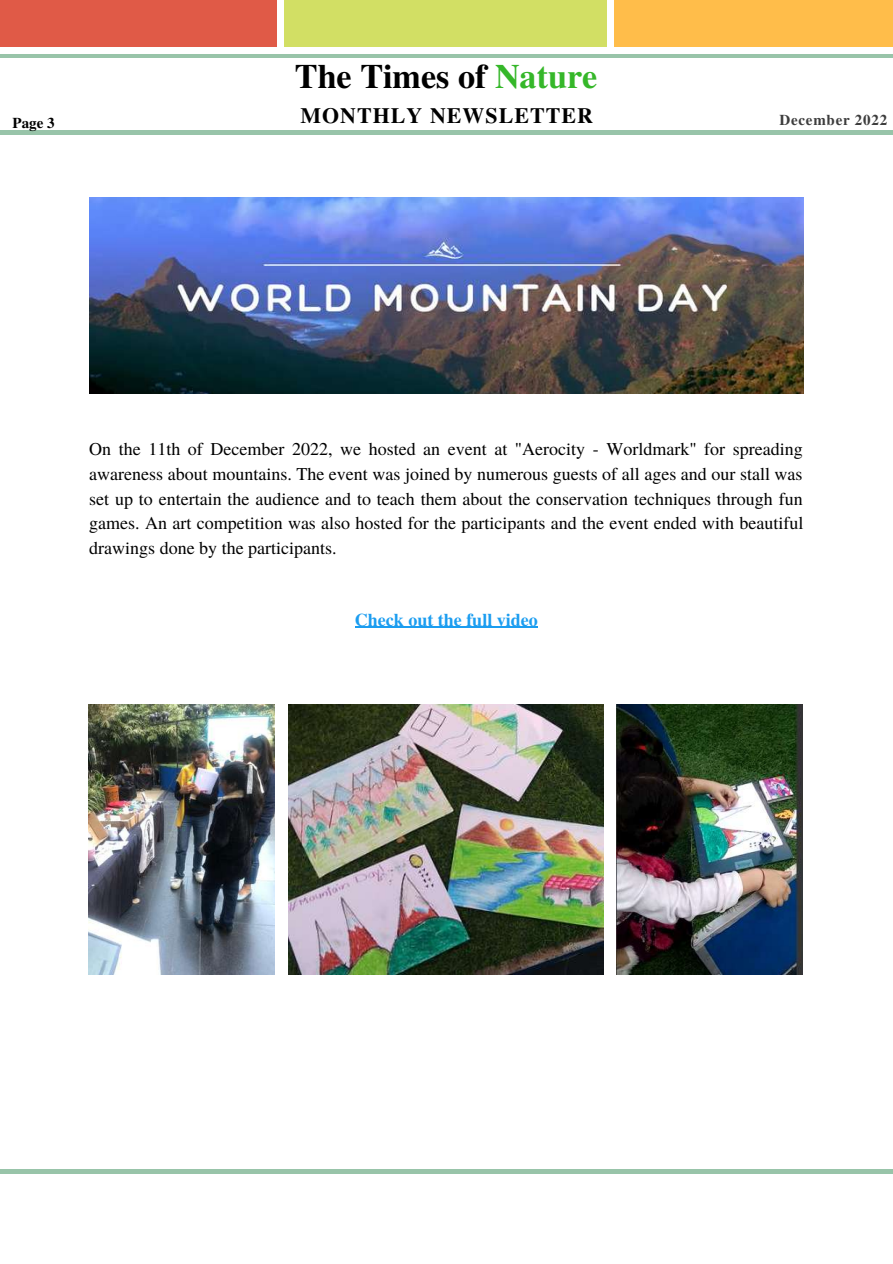
<style>
.page{position:relative;width:893px;height:1264px;background:#fff}
.page>*{position:absolute;margin:0;border:0;box-sizing:border-box;transform-origin:0 0}
.t1{font:700 34.2px "Te X Gyre Termes";color:#000}
.t2{font:700 21.9px "Te X Gyre Termes";letter-spacing:.05em;color:#000}
.t3{font:18px/24.8px "Te X Gyre Termes";color:#000;text-align:justify}
.t4{font:700 18px "Te X Gyre Termes";color:#1b9df0}
.t5{font:700 15px "Te X Gyre Termes";letter-spacing:.05em;color:#3d3d3d}
.t6{font:700 15px "Te X Gyre Termes";color:#000}
.s1{color:#35b729}
</style>
<div class="page">
<div style="left:0;top:0;width:276px;height:47px;background:#e05a47"></div>
<div style="left:284px;top:0;width:322px;height:47px;background:#d2df64"></div>
<div style="left:614px;top:0;width:278px;height:47px;background:#ffbd4a"></div>
<hr style="left:0;top:55px;width:892px;height:3px;background:#98c4a9">
<hr style="left:0;top:131px;width:892px;height:3px;background:#98c4a9">
<hr style="left:0;top:1169px;width:892px;height:4px;background:#98c4a9">
<img style="left:88px;top:704px;width:186px;height:270px">
<img style="left:616px;top:704px;width:186px;height:270px">
<img style="left:288px;top:704px;width:315px;height:270px">
<img style="left:89px;top:197px;width:714px;height:197px">
<hr style="left:355px;top:626px;width:182px;height:1px;background:#1b9df0">
<p class="t6" style="left:13px;top:111px;width:44px">Page 3</p>
<h1 class="t1" style="left:295px;top:50px;width:304px">The Times of <span class="s1">Nature</span></h1>
<p class="t2" style="left:300px;top:98px;width:294px">MONTHLY NEWSLETTER</p>
<p class="t5" style="left:779px;top:108px;width:109px">December 2022</p>
<p class="t3" style="left:89px;top:436px;width:715px">On the 11th of December 2022, we hosted an event at "Aerocity - Worldmark" for spreading awareness about mountains. The event was joined by numerous guests of all ages and our stall was set up to entertain the audience and to teach them about the conservation techniques through fun games. An art competition was also hosted for the participants and the event ended with beautiful drawings done by the participants.</p>
<p class="t4" style="left:355px;top:605px;width:184px">Check out the full video</p>
</div>
